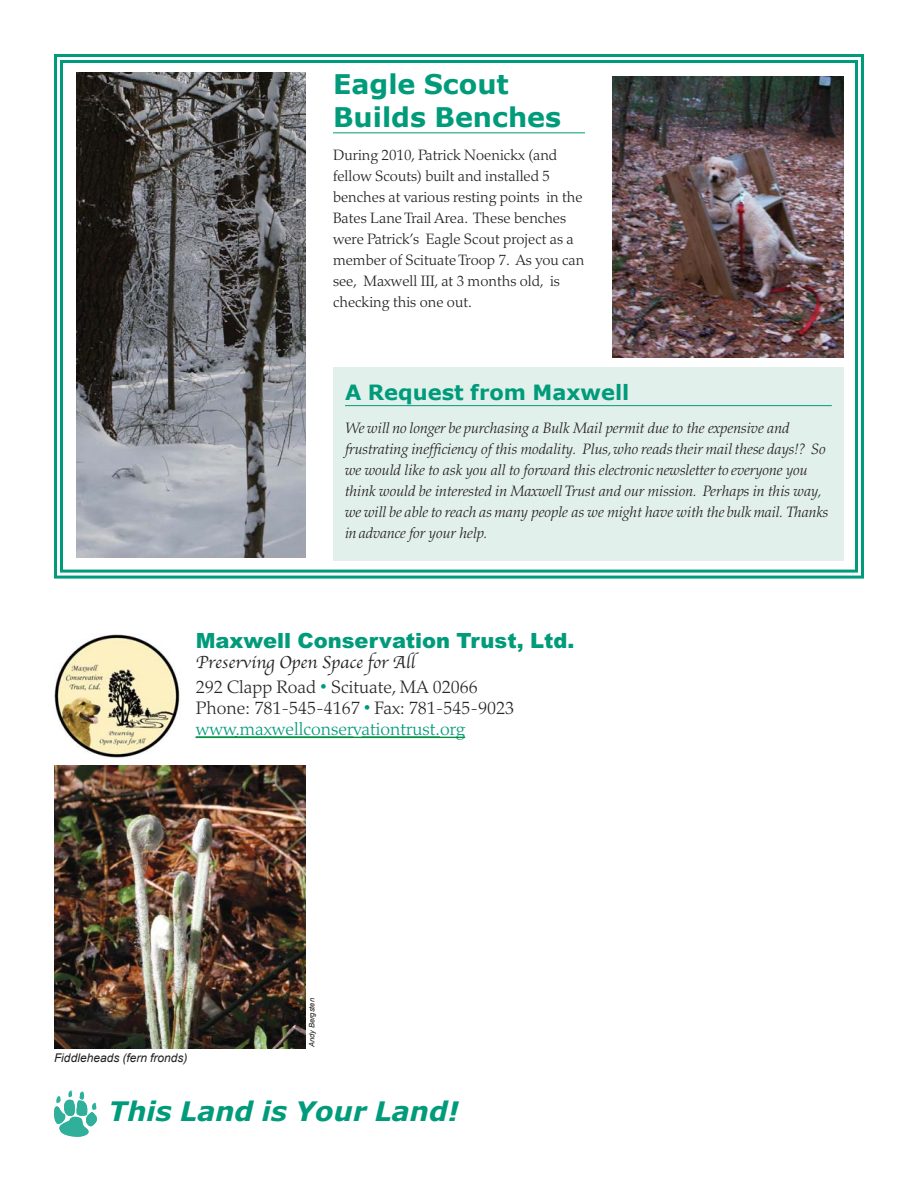
<style>
.page{position:relative;width:918px;height:1188px;background:#fff}
.page>*{position:absolute;margin:0;border:0;box-sizing:border-box;transform-origin:0 0}
.t1{font:700 27px/32.4px "Verdana";color:#009b7a}
.t2{font:italic 700 27px "Verdana";color:#009b7a}
.t3{font:900 21px "Arial";color:#009b7a}
.t4{font:700 21px "Verdana";color:#009b7a}
.t5{font:300 18px/21.1px "Palatino";color:#2a2627}
.t6{font:18px "Apple Chancery";color:#2a2627}
.t7{font:italic 300 15px/21px "Palatino";color:#231f20}
.t8{font:300 15px/21px "Palatino";color:#231f20}
.t9{font:italic 12px "Arial";color:#231f20}
.t10{font:italic 7.5px "Arial";color:#231f20}
.s1{font-size:13.5px;color:#009b7a}
.s2{color:#009b7a}
</style>
<div class="page">
<svg style="left:54px;top:54px;width:810px;height:525px"></svg>
<img style="left:54px;top:634px;width:126px;height:124px">
<hr style="left:196px;top:737px;width:157px;height:1px;background:#0a8f45">
<hr style="left:235px;top:737px;width:205px;height:1px;background:#0a8f45">
<hr style="left:362px;top:737px;width:103px;height:1px;background:#0a8f45">
<svg style="left:54px;top:1090px;width:43px;height:47px"></svg>
<hr style="left:333px;top:132px;width:252px;height:1px;background:#009b7a">
<img style="left:612px;top:76px;width:231px;height:281px">
<img style="left:54px;top:765px;width:252px;height:284px">
<img style="left:76px;top:72px;width:230px;height:486px">
<div style="left:333px;top:367px;width:511px;height:194px;background:#e2f0ec"></div>
<hr style="left:345px;top:405px;width:487px;height:1px;background:#009b7a">
<h1 class="t1" style="left:333px;top:68px;width:230px">Eagle Scout<br>Builds Benches</h1>
<p class="t8" style="left:333px;top:145px;width:253px">During 2010, Patrick Noenickx (and fellow Scouts) built and installed 5 benches at various resting points in the Bates Lane Trail Area. These benches were Patrick’s Eagle Scout project as a member of Scituate Troop 7. As you can see, Maxwell III, at 3 months old, is checking this one out.</p>
<h2 class="t4" style="left:345px;top:379px;width:286px">A Request from Maxwell</h2>
<p class="t7" style="left:345px;top:417px;width:485px">We will no longer be purchasing a Bulk Mail permit due to the expensive and frustrating inefficiency of this modality. Plus,who reads their mail these days!? So we would like to ask you all to forward this electronic newsletter to everyone you think would be interested in Maxwell Trust and our mission. Perhaps in this way, we will be able to reach as many people as we might have with the bulk mail. Thanks in advance for your help.</p>
<h2 class="t3" style="left:196px;top:629px;width:380px">Maxwell Conservation Trust, Ltd.</h2>
<p class="t6" style="left:196px;top:648px;width:221px">Preserving Open Space for All</p>
<p class="t5" style="left:196px;top:676px;width:320px">292 Clapp Road <span class="s1">•</span> Scituate, MA 02066<br>Phone: 781-545-4167 <span class="s1">•</span> Fax: 781-545-9023 <span class="s2">www.maxwellconservationtrust.org</span></p>
<p class="t9" style="left:54px;top:1051px;width:135px">Fiddleheads (fern fronds)</p>
<p class="t10" style="left:308px;top:1047px;width:50px;rotate:-90deg">Andy Bergsten</p>
<h1 class="t2" style="left:109px;top:1094px;width:351px">This Land is Your Land!</h1>
</div>
